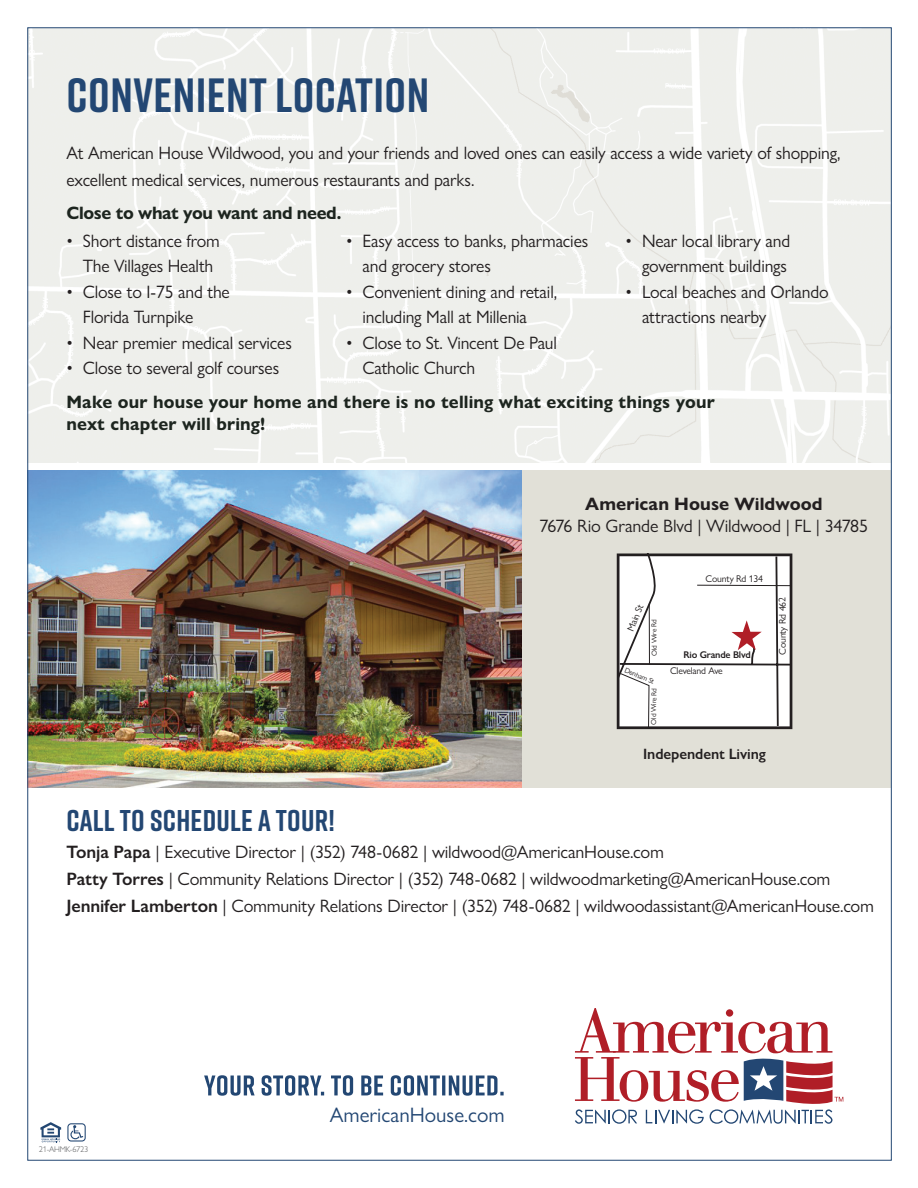
<style>
.page{position:relative;width:918px;height:1188px;background:#fff}
.page>*{position:absolute;margin:0;border:0;box-sizing:border-box;transform-origin:0 0}
.t1{font:700 48px "Rift";letter-spacing:.01em;color:#234773}
.t2{font:700 30px "Rift";letter-spacing:.01em;color:#234773}
.t3{font:21px "Gill Sans Nova";color:#234773}
.t4{font:18px/25.5px "Gill Sans Nova";letter-spacing:-.01em;color:#231f20}
.t5{font:700 18px/22.5px "Gill Sans Nova";letter-spacing:.01em;color:#1d251f}
.t6{font:700 18px "Gill Sans Nova";letter-spacing:-.02em;color:#1d251f}
.t7{font:700 18px "Gill Sans Nova";letter-spacing:.005em;color:#231f20}
.t8{font:600 15px "Gill Sans Nova";letter-spacing:-.005em;color:#231f20}
.t9{font:9.75px "Gill Sans Nova";letter-spacing:-.02em;color:#231f20}
.t10{font:600 9.75px "Gill Sans Nova";letter-spacing:-.02em;color:#231f20}
.t11{font:300 8.25px "Gill Sans Nova";letter-spacing:-.025em;color:#57585a}
.t12{font:7.35px "Gill Sans Nova";letter-spacing:-.035em;color:#231f20}
.s1{font-weight:600}
</style>
<div class="page">
<img style="left:29px;top:29px;width:861px;height:433px">
<div style="left:522px;top:470px;width:369px;height:318px;background:#e1e0d7"></div>
<svg style="left:40px;top:1122px;width:21px;height:20px"></svg>
<svg style="left:67px;top:1123px;width:19px;height:19px"></svg>
<svg style="left:575px;top:1008px;width:268px;height:116px"></svg>
<svg style="left:204px;top:1075px;width:300px;height:21px"></svg>
<img style="left:29px;top:470px;width:493px;height:318px">
<svg style="left:617px;top:554px;width:175px;height:175px;background:#e9e7e8"></svg>
<h1 class="t1" style="left:66px;top:61px;width:364px">CONVENIENT LOCATION</h1>
<p class="t4" style="left:66px;top:140px;width:776px;line-height:26.2px">At American House Wildwood, you and your friends and loved ones can easily access a wide variety of shopping, excellent medical services, numerous restaurants and parks.</p>
<p class="t6" style="left:66px;top:201px;width:276px">Close to what you want and need.</p>
<p class="t4" style="left:66px;top:228px;width:155px;text-align:center">• Short distance from<br>The Villages Health</p>
<p class="t4" style="left:83px;top:279px;width:148px;text-indent:-16px">• Close to I-75 and the<br>Florida Turnpike</p>
<p class="t4" style="left:66px;top:330px;width:227px">• Near premier medical services</p>
<p class="t4" style="left:66px;top:355px;width:214px">• Close to several golf courses</p>
<p class="t4" style="left:363px;top:228px;width:227px;text-indent:-16px">• Easy access to banks, pharmacies and grocery stores</p>
<p class="t4" style="left:363px;top:279px;width:196px;text-indent:-16px">• Convenient dining and retail, including Mall at Millenia</p>
<p class="t4" style="left:363px;top:330px;width:196px;text-indent:-16px">• Close to St. Vincent De Paul<br>Catholic Church</p>
<p class="t4" style="left:626px;top:228px;width:166px;text-align:right">• Near local library and government buildings</p>
<p class="t4" style="left:642px;top:279px;width:188px;text-indent:-16px">• Local beaches and Orlando attractions nearby</p>
<p class="t5" style="left:66px;top:390px;width:650px">Make our house your home and there is no telling what exciting things your next chapter will bring!</p>
<p class="t7" style="left:585px;top:492px;width:239px">American House Wildwood</p>
<p class="t4" style="left:540px;top:513px;width:330px">7676 Rio Grande Blvd | Wildwood | FL | 34785</p>
<p class="t9" style="left:625px;top:628px;width:29px;rotate:-67deg">Main St</p>
<p class="t12" style="left:650px;top:656px;width:38px;rotate:-90deg">Old Wire Rd</p>
<p class="t12" style="left:649px;top:724px;width:38px;rotate:-89deg">Old Wire Rd</p>
<p class="t12" style="left:627px;top:666px;width:33px;rotate:22deg">Denham St</p>
<p class="t9" style="left:706px;top:573px;width:59px">County Rd 134</p>
<p class="t10" style="left:683px;top:649px;width:69px">Rio Grande Blvd</p>
<p class="t9" style="left:670px;top:664px;width:54px">Cleveland Ave</p>
<p class="t8" style="left:643px;top:745px;width:124px">Independent Living</p>
<p class="t9" style="left:777px;top:655px;width:59px;rotate:-90deg">County Rd 462</p>
<h2 class="t2" style="left:66px;top:799px;width:270px">CALL TO SCHEDULE A TOUR!</h2>
<p class="t4" style="left:66px;top:838px;width:809px;line-height:27px"><span class="s1">Tonja Papa</span> | Executive Director | (352) 748-0682 | wildwood@AmericanHouse.com<br><span class="s1">Patty Torres</span> | Community Relations Director | (352) 748-0682 | wildwoodmarketing@AmericanHouse.com<br><span class="s1">Jennifer Lamberton</span> | Community Relations Director | (352) 748-0682 | wildwoodassistant@AmericanHouse.com</p>
<p class="t11" style="left:39px;top:1144px;width:51px">21-AHMK-6723</p>
<p class="t3" style="left:330px;top:1102px;width:177px">AmericanHouse.com</p>
</div>
